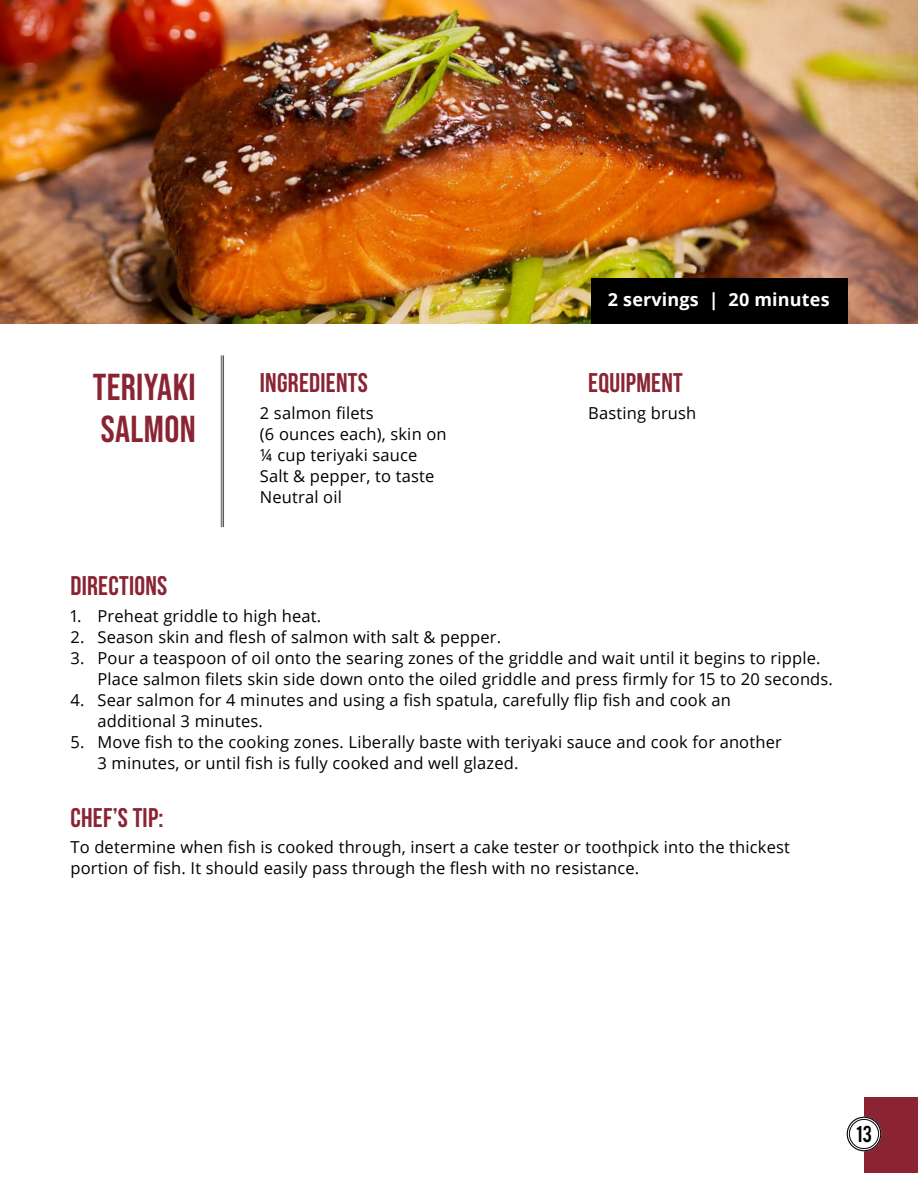
<style>
.page{position:relative;width:918px;height:1188px;background:#fff}
.page>*{position:absolute;margin:0;border:0;box-sizing:border-box;transform-origin:0 0}
.t1{font:37.5px/42px "Bebas Neue";letter-spacing:.01em;color:#8a2433}
.t2{font:700 27px "Bebas Neue";letter-spacing:.01em;color:#8a2433}
.t3{font:700 18px "Open Sans";letter-spacing:.01em;color:#fff}
.t4{font:18px "Bebas";color:#000}
.t5{font:16.5px/21px "Open Sans";letter-spacing:.01em;color:#000}
</style>
<div class="page">
<div style="left:864px;top:1097px;width:54px;height:75px;background:#8a2433"></div>
<svg style="left:847px;top:1117px;width:34px;height:34px"></svg>
<div style="left:847px;top:1117px;width:34px;height:34px;border:1px solid #000;border-radius:50%"></div>
<div style="left:849px;top:1119px;width:30px;height:30px;border:1px solid #000;border-radius:50%"></div>
<img style="left:0;top:0;width:918px;height:324px">
<hr style="left:223px;top:355px;width:1px;height:172px;background:#58595b">
<hr style="left:221px;top:355px;width:1px;height:172px;background:#58595b">
<div style="left:591px;top:279px;width:257px;height:45px;background:#000"></div>
<h1 class="t1" style="left:93px;top:366px;width:105px">TERIYAKI<br>SALMON</h1>
<h2 class="t2" style="left:260px;top:368px;width:109px">INGREDIENTS</h2>
<p class="t5" style="left:260px;top:402px;width:188px">2 salmon filets<br>(6 ounces each), skin on ¼ cup teriyaki sauce<br>Salt &amp; pepper, to taste<br>Neutral oil</p>
<p class="t3" style="left:608px;top:287px;width:223px">2 servings | 20 minutes</p>
<h2 class="t2" style="left:588px;top:368px;width:96px">EQUIPMENT</h2>
<p class="t5" style="left:588px;top:402px;width:110px">Basting brush</p>
<h2 class="t2" style="left:70px;top:571px;width:98px">DIRECTIONS</h2>
<p class="t5" style="left:70px;top:605px;width:252px">1. Preheat griddle to high heat.</p>
<p class="t5" style="left:70px;top:626px;width:432px">2. Season skin and flesh of salmon with salt &amp; pepper.</p>
<p class="t5" style="left:97px;top:647px;width:737px;text-indent:-27px">3. Pour a teaspoon of oil onto the searing zones of the griddle and wait until it begins to ripple.<br>Place salmon filets skin side down onto the oiled griddle and press firmly for 15 to 20 seconds.</p>
<p class="t5" style="left:97px;top:689px;width:635px;text-indent:-27px">4. Sear salmon for 4 minutes and using a fish spatula, carefully flip fish and cook an additional 3 minutes.</p>
<p class="t5" style="left:97px;top:731px;width:686px;text-indent:-27px">5. Move fish to the cooking zones. Liberally baste with teriyaki sauce and cook for another<br>3 minutes, or until fish is fully cooked and well glazed.</p>
<h2 class="t2" style="left:70px;top:802px;width:95px">CHEF’S TIP:</h2>
<p class="t5" style="left:70px;top:836px;width:721px">To determine when fish is cooked through, insert a cake tester or toothpick into the thickest portion of fish. It should easily pass through the flesh with no resistance.</p>
<p class="t4" style="left:856px;top:1121px;width:17px">13</p>
</div>
